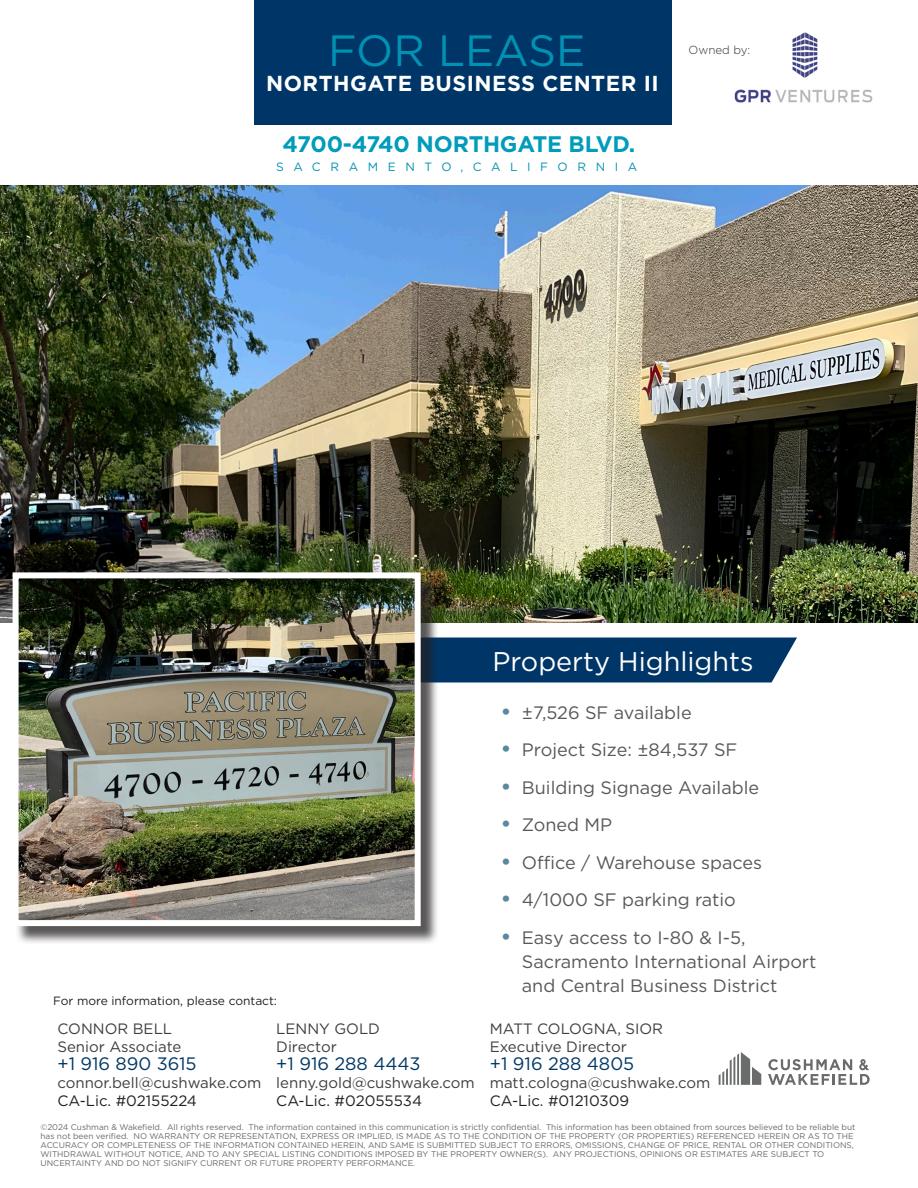
<style>
.page{position:relative;width:918px;height:1188px;background:#fff}
.page>*{position:absolute;margin:0;border:0;box-sizing:border-box;transform-origin:0 0}
.t1{font:43.8px "Gotham";color:#0092b3}
.t2{font:27px "Gotham";color:#fff}
.t3{font:700 22.5px "Gotham";letter-spacing:-.01em;color:#009cbb}
.t4{font:700 21.75px "Gotham";letter-spacing:.02em;color:#fff}
.t5{font:18px/24px "Gotham";color:#57585a}
.t6{font:18px "Gotham";color:#003864}
.t7{font:15px/18px "Gotham";color:#3e3e3f}
.t8{font:15px "Gotham";color:#231f20}
.t9{font:12px "Gotham";color:#231f20}
.t10{font:12px "Gotham";letter-spacing:.8em;color:#0092b3}
.t11{font:300 11.55px "Gotham";color:#312f30}
.t12{font:8.25px/9px "Gotham";color:#69696c}
.s1{font-weight:700;font-size:21px;color:#5c87a1}
</style>
<div class="page">
<img style="left:734px;top:32px;width:139px;height:71px">
<div style="left:254px;top:0;width:417px;height:125px;background:#003667"></div>
<svg style="left:719px;top:1052px;width:42px;height:33px"></svg>
<svg style="left:768px;top:1059px;width:102px;height:26px"></svg>
<img style="left:0;top:185px;width:918px;height:438px">
<div style="left:439px;top:638px;width:358px;height:44px;background:#003667"></div>
<div style="left:15px;top:575px;width:424px;height:370px;background:#231f20;opacity:.75"></div>
<img style="left:20px;top:579px;width:394px;height:340px">
<div style="left:13px;top:572px;width:408px;height:354px;border:6px solid #fff"></div>
<h1 class="t1" style="left:328px;top:22px;width:259px">FOR LEASE</h1>
<h3 class="t4" style="left:266px;top:69px;width:394px">NORTHGATE BUSINESS CENTER II</h3>
<h3 class="t3" style="left:283px;top:129px;width:354px">4700-4740 NORTHGATE BLVD.</h3>
<h3 class="t10" style="left:276px;top:159px;width:363px">SACRAMENTO,CALIFORNIA</h3>
<h3 class="t11" style="left:688px;top:43px;width:63px">Owned by:</h3>
<p class="t2" style="left:493px;top:644px;width:262px">Property Highlights</p>
<h3 class="t9" style="left:53px;top:993px;width:225px">For more information, please contact:</h3>
<h3 class="t7" style="left:57px;top:1019px;width:126px">CONNOR BELL<br>Senior Associate</h3>
<h3 class="t6" style="left:57px;top:1052px;width:141px">+1 916 890 3615</h3>
<h3 class="t7" style="left:57px;top:1073px;width:206px">connor.bell@cushwake.com</h3>
<h3 class="t8" style="left:57px;top:1091px;width:141px">CA-Lic. #02155224</h3>
<h3 class="t7" style="left:276px;top:1019px;width:105px">LENNY GOLD<br>Director</h3>
<h3 class="t6" style="left:276px;top:1052px;width:146px">+1 916 288 4443</h3>
<h3 class="t7" style="left:276px;top:1073px;width:200px">lenny.gold@cushwake.com</h3>
<h3 class="t8" style="left:276px;top:1091px;width:147px">CA-Lic. #02055534</h3>
<p class="t5" style="left:501px;top:700px;width:192px"><span class="s1">•</span> ±7,526 SF available</p>
<p class="t5" style="left:501px;top:737px;width:238px"><span class="s1">•</span> Project Size: ±84,537 SF</p>
<p class="t5" style="left:501px;top:775px;width:260px"><span class="s1">•</span> Building Signage Available</p>
<p class="t5" style="left:501px;top:812px;width:113px"><span class="s1">•</span> Zoned MP</p>
<p class="t5" style="left:501px;top:850px;width:263px"><span class="s1">•</span> Office / Warehouse spaces</p>
<p class="t5" style="left:501px;top:887px;width:237px"><span class="s1">•</span> 4/1000 SF parking ratio</p>
<p class="t5" style="left:522px;top:925px;width:296px;text-indent:-21px"><span class="s1">•</span> Easy access to I-80 &amp; I-5,<br>Sacramento International Airport and Central Business District</p>
<h3 class="t7" style="left:490px;top:1019px;width:175px">MATT COLOGNA, SIOR<br>Executive Director</h3>
<h3 class="t6" style="left:490px;top:1052px;width:146px">+1 916 288 4805</h3>
<h3 class="t7" style="left:490px;top:1073px;width:222px">matt.cologna@cushwake.com</h3>
<h3 class="t8" style="left:490px;top:1091px;width:141px">CA-Lic. #01210309</h3>
<p class="t12" style="left:40px;top:1122px;width:817px">©2024 Cushman &amp; Wakefield. All rights reserved. The information contained in this communication is strictly confidential. This information has been obtained from sources believed to be reliable but has not been verified. NO WARRANTY OR REPRESENTATION, EXPRESS OR IMPLIED, IS MADE AS TO THE CONDITION OF THE PROPERTY (OR PROPERTIES) REFERENCED HEREIN OR AS TO THE ACCURACY OR COMPLETENESS OF THE INFORMATION CONTAINED HEREIN, AND SAME IS SUBMITTED SUBJECT TO ERRORS, OMISSIONS, CHANGE OF PRICE, RENTAL OR OTHER CONDITIONS, WITHDRAWAL WITHOUT NOTICE, AND TO ANY SPECIAL LISTING CONDITIONS IMPOSED BY THE PROPERTY OWNER(S). ANY PROJECTIONS, OPINIONS OR ESTIMATES ARE SUBJECT TO UNCERTAINTY AND DO NOT SIGNIFY CURRENT OR FUTURE PROPERTY PERFORMANCE.</p>
</div>
